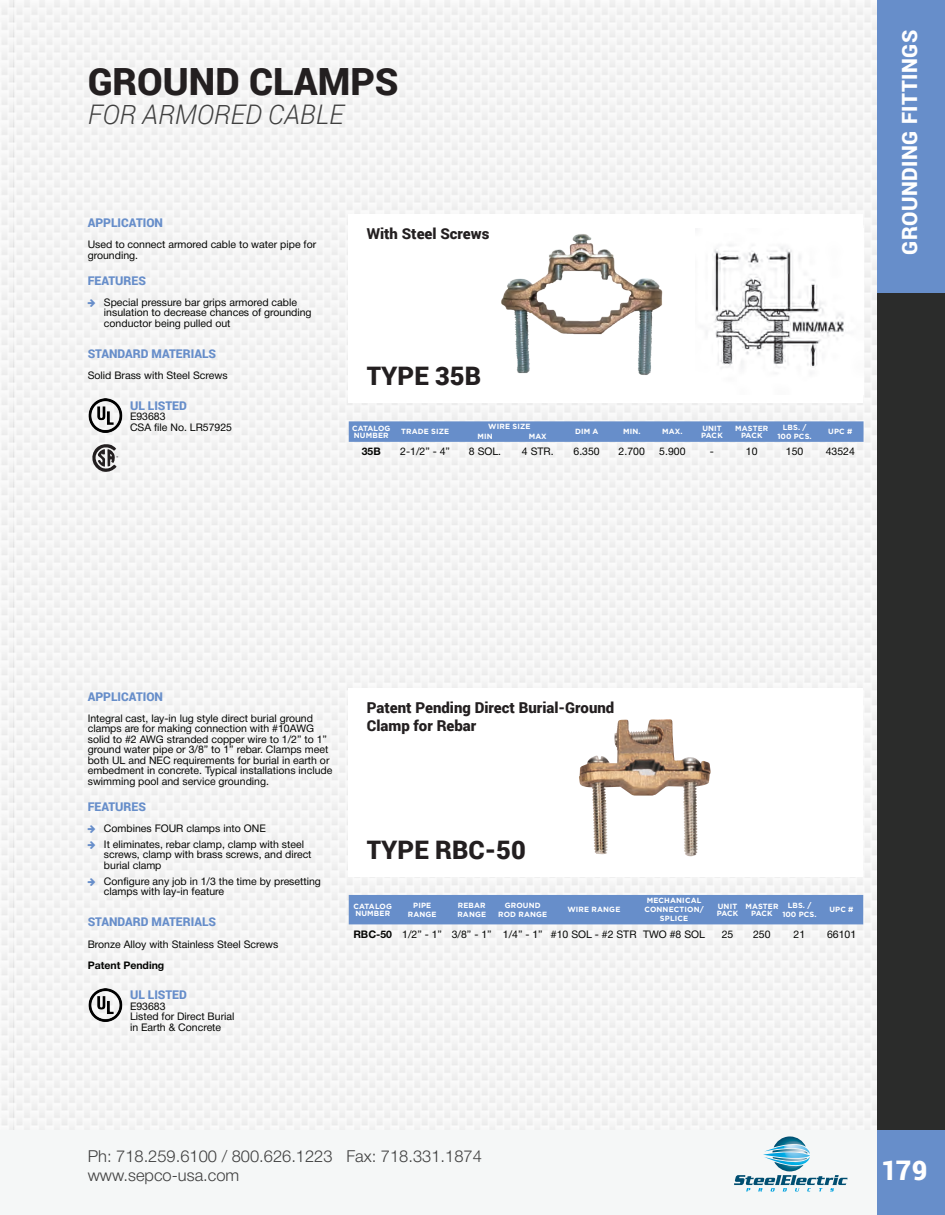
<style>
.page{position:relative;width:945px;height:1215px;background:#fff}
.page>*{position:absolute;margin:0;border:0;box-sizing:border-box;transform-origin:0 0}
.Section_Title_EXCLUD{font:900 37.5px "Roboto";color:#231f20}
.Section_subtitle{font:italic 300 27px "Roboto";color:#3f3f3f}
.Text{font:900 27px "Roboto";color:#fff}
.Table_title{font:900 25.5px "Roboto";color:#231f20}
.t1{font:900 21px "Roboto";letter-spacing:.025em;color:#fff}
.t2{font:300 16.5px/19.5px "Helvetica Neue Cyr";color:#3f3f3f}
.Table_title-2{font:900 15px/18px "Roboto";color:#231f20}
.Titles_in_columns{font:900 12px "Roboto";color:#678eca}
.Text_in_columns{font:10.5px/10.5px "Helvetica Neue Cyr";color:#040503}
.Table_body_text{font:10.5px "Helvetica Neue Cyr";color:#040503}
.Text_in_columns-2{font:700 10.5px "Helvetica Neue Cyr";color:#040503}
.Table_body_text-2{font:700 10.5px "Helvetica Neue Cyr";color:#040503}
.Table_column_titles{font:700 7.5px/7.5px "Gotham Pro";letter-spacing:.02em;color:#fff}
.t3{font:700 condensed 4.2px "Helvetica";color:#231f20}
</style>
<div class="page">
<div style="left:1px;top:0;width:877px;height:1130px;background:#f5f5f5"></div>
<div style="left:878px;top:0;width:67px;height:1130px;background:#2b2c2b"></div>
<div style="left:878px;top:1130px;width:67px;height:85px;background:#678eca"></div>
<div style="left:878px;top:0;width:67px;height:292px;background:#678eca"></div>
<div style="left:0;top:1130px;width:14px;height:85px;background:#f5f7f7"></div>
<div style="left:14px;top:1130px;width:864px;height:85px;background:#f5f7f7"></div>
<svg style="left:734px;top:1136px;width:114px;height:55px"></svg>
<div style="left:349px;top:688px;width:514px;height:189px;background:#fff"></div>
<div style="left:349px;top:214px;width:514px;height:189px;background:#fff"></div>
<img style="left:706px;top:244px;width:138px;height:124px">
<img style="left:501px;top:234px;width:162px;height:141px">
<img style="left:579px;top:719px;width:87px;height:136px">
<div style="left:349px;top:895px;width:514px;height:29px;background:#678eca"></div>
<svg style="left:349px;top:421px;width:515px;height:21px;background:#6a90cb"></svg>
<svg style="left:92px;top:444px;width:25px;height:28px"></svg>
<img style="left:88px;top:399px;width:35px;height:33px">
<img style="left:88px;top:988px;width:35px;height:34px">
<svg style="left:88px;top:299px;width:7px;height:8px"></svg>
<svg style="left:88px;top:825px;width:7px;height:8px"></svg>
<svg style="left:88px;top:841px;width:7px;height:8px"></svg>
<svg style="left:88px;top:878px;width:7px;height:8px"></svg>
<p class="Section_Title_EXCLUD" style="left:88px;top:55px;width:312px">GROUND CLAMPS</p>
<p class="Section_subtitle" style="left:88px;top:95px;width:257px">FOR ARMORED CABLE</p>
<p class="Titles_in_columns" style="left:88px;top:214px;width:77px">APPLICATION</p>
<p class="Text_in_columns" style="left:88px;top:239px;width:230px">Used to connect armored cable to water pipe for grounding.</p>
<p class="Titles_in_columns" style="left:88px;top:272px;width:60px">FEATURES</p>
<p class="Text_in_columns" style="left:104px;top:297px;width:209px">Special pressure bar grips armored cable insulation to decrease chances of grounding conductor being pulled out</p>
<p class="Titles_in_columns" style="left:88px;top:345px;width:130px">STANDARD MATERIALS</p>
<p class="Text_in_columns" style="left:88px;top:371px;width:141px">Solid Brass with Steel Screws</p>
<p class="t3" style="left:117px;top:455px;width:3px">®</p>
<p class="Titles_in_columns" style="left:130px;top:397px;width:58px">UL LISTED</p>
<p class="Text_in_columns" style="left:130px;top:412px;width:37px">E93683</p>
<p class="Text_in_columns" style="left:130px;top:422px;width:104px">CSA file No. LR57925</p>
<p class="Table_title-2" style="left:367px;top:224px;width:124px">With Steel Screws</p>
<p class="Table_title" style="left:367px;top:358px;width:116px">TYPE 35B</p>
<p class="Table_column_titles" style="left:352px;top:424px;width:40px">CATALOG<br>NUMBER</p>
<p class="Table_column_titles" style="left:401px;top:428px;width:50px">TRADE SIZE</p>
<p class="Table_column_titles" style="left:488px;top:423px;width:44px">WIRE SIZE</p>
<p class="Table_column_titles" style="left:477px;top:433px;width:17px">MIN</p>
<p class="Table_column_titles" style="left:529px;top:433px;width:20px">MAX</p>
<p class="Table_column_titles" style="left:575px;top:428px;width:25px">DIM A</p>
<p class="Table_column_titles" style="left:623px;top:428px;width:19px">MIN.</p>
<p class="Table_column_titles" style="left:662px;top:428px;width:22px">MAX.</p>
<p class="Table_column_titles" style="left:701px;top:424px;width:23px">UNIT<br>PACK</p>
<p class="Table_column_titles" style="left:735px;top:424px;width:35px;text-align:center">MASTER<br>PACK</p>
<p class="Table_column_titles" style="left:777px;top:423px;width:36px;line-height:9px;text-align:center">LBS. /<br>100 PCS.</p>
<p class="Table_column_titles" style="left:828px;top:428px;width:26px">UPC #</p>
<p class="Table_body_text-2" style="left:362px;top:446px;width:21px">35B</p>
<p class="Table_body_text" style="left:400px;top:446px;width:51px">2-1/2” - 4”</p>
<p class="Table_body_text" style="left:469px;top:446px;width:34px">8 SOL.</p>
<p class="Table_body_text" style="left:522px;top:446px;width:33px">4 STR.</p>
<p class="Table_body_text" style="left:574px;top:446px;width:28px">6.350</p>
<p class="Table_body_text" style="left:619px;top:446px;width:28px">2.700</p>
<p class="Table_body_text" style="left:659px;top:446px;width:28px">5.900</p>
<p class="Table_body_text" style="left:710px;top:446px;width:6px">-</p>
<p class="Table_body_text" style="left:746px;top:446px;width:13px">10</p>
<p class="Table_body_text" style="left:786px;top:446px;width:19px">150</p>
<p class="Table_body_text" style="left:826px;top:446px;width:31px">43524</p>
<h3 class="t1" style="left:895px;top:255px;width:226px;rotate:-90deg">GROUNDING FITTINGS</h3>
<p class="Titles_in_columns" style="left:88px;top:688px;width:77px">APPLICATION</p>
<p class="Text_in_columns" style="left:88px;top:713px;width:246px">Integral cast, lay-in lug style direct burial ground clamps are for making connection with #10AWG solid to #2 AWG stranded copper wire to 1/2” to 1” ground water pipe or 3/8” to 1” rebar. Clamps meet both UL and NEC requirements for burial in earth or embedment in concrete. Typical installations include swimming pool and service grounding.</p>
<p class="Titles_in_columns" style="left:88px;top:798px;width:60px">FEATURES</p>
<p class="Text_in_columns" style="left:104px;top:823px;width:163px">Combines FOUR clamps into ONE</p>
<p class="Text_in_columns" style="left:104px;top:839px;width:209px">It eliminates, rebar clamp, clamp with steel screws, clamp with brass screws, and direct burial clamp</p>
<p class="Text_in_columns" style="left:104px;top:876px;width:219px">Configure any job in 1/3 the time by presetting clamps with lay-in feature</p>
<p class="Titles_in_columns" style="left:88px;top:914px;width:130px">STANDARD MATERIALS</p>
<p class="Text_in_columns" style="left:88px;top:939px;width:192px">Bronze Alloy with Stainless Steel Screws</p>
<p class="Text_in_columns-2" style="left:88px;top:959px;width:78px">Patent Pending</p>
<p class="Titles_in_columns" style="left:130px;top:987px;width:58px">UL LISTED</p>
<p class="Text_in_columns" style="left:130px;top:1001px;width:37px">E93683</p>
<p class="Text_in_columns" style="left:130px;top:1011px;width:106px">Listed for Direct Burial</p>
<p class="Text_in_columns" style="left:130px;top:1022px;width:93px">in Earth &amp; Concrete</p>
<p class="Table_title-2" style="left:367px;top:698px;width:249px">Patent Pending Direct Burial-Ground<br>Clamp for Rebar</p>
<p class="Table_title" style="left:367px;top:832px;width:161px">TYPE RBC-50</p>
<p class="Table_column_titles" style="left:354px;top:902px;width:40px">CATALOG<br>NUMBER</p>
<p class="Table_column_titles" style="left:413px;top:901px;width:20px">PIPE</p>
<p class="Table_column_titles" style="left:408px;top:910px;width:30px">RANGE</p>
<p class="Table_column_titles" style="left:458px;top:901px;width:29px">REBAR</p>
<p class="Table_column_titles" style="left:457px;top:910px;width:30px">RANGE</p>
<p class="Table_column_titles" style="left:505px;top:901px;width:37px">GROUND</p>
<p class="Table_column_titles" style="left:498px;top:910px;width:51px">ROD RANGE</p>
<p class="Table_column_titles" style="left:567px;top:906px;width:55px">WIRE RANGE</p>
<p class="Table_column_titles" style="left:647px;top:897px;width:56px">MECHANICAL</p>
<p class="Table_column_titles" style="left:645px;top:906px;width:61px">CONNECTION/</p>
<p class="Table_column_titles" style="left:660px;top:915px;width:30px">SPLICE</p>
<p class="Table_column_titles" style="left:717px;top:902px;width:23px">UNIT<br>PACK</p>
<p class="Table_column_titles" style="left:745px;top:902px;width:35px;text-align:center">MASTER<br>PACK</p>
<p class="Table_column_titles" style="left:782px;top:901px;width:36px;line-height:9px;text-align:center">LBS. /<br>100 PCS.</p>
<p class="Table_column_titles" style="left:829px;top:906px;width:26px">UPC #</p>
<p class="Table_body_text-2" style="left:353px;top:929px;width:40px">RBC-50</p>
<p class="Table_body_text" style="left:402px;top:929px;width:41px">1/2” - 1”</p>
<p class="Table_body_text" style="left:452px;top:929px;width:41px">3/8” - 1”</p>
<p class="Table_body_text" style="left:503px;top:929px;width:41px">1/4” - 1”</p>
<p class="Table_body_text" style="left:551px;top:929px;width:87px">#10 SOL - #2 STR</p>
<p class="Table_body_text" style="left:643px;top:929px;width:63px">TWO #8 SOL</p>
<p class="Table_body_text" style="left:722px;top:929px;width:13px">25</p>
<p class="Table_body_text" style="left:753px;top:929px;width:19px">250</p>
<p class="Table_body_text" style="left:794px;top:929px;width:13px">21</p>
<p class="Table_body_text" style="left:827px;top:929px;width:31px">66101</p>
<h3 class="t2" style="left:88px;top:1146px;width:396px">Ph: 718.259.6100 / 800.626.1223 Fax: 718.331.1874 www.sepco-usa.com</h3>
<p class="Text" style="left:881px;top:1151px;width:48px">179</p>
</div>
